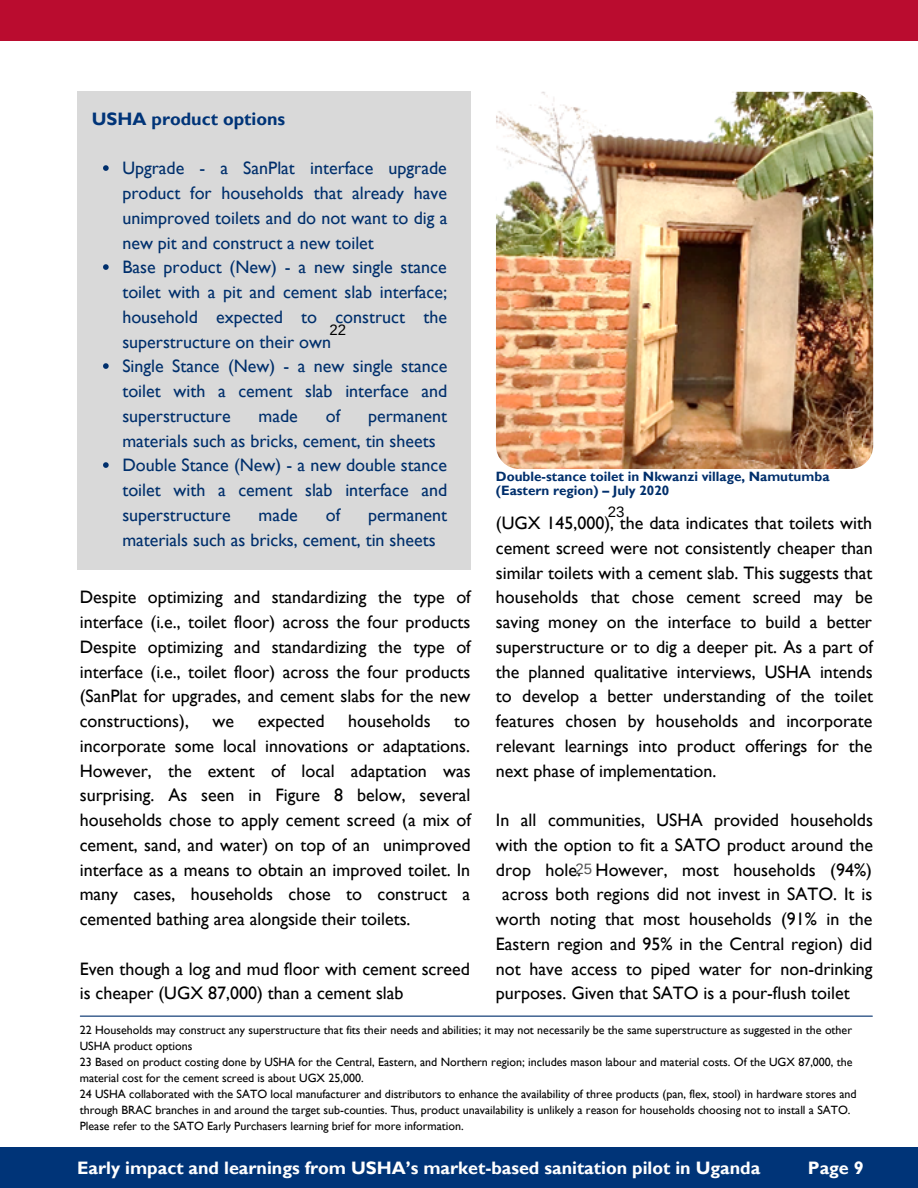
<style>
.page{position:relative;width:918px;height:1188px;background:#fff}
.page>*{position:absolute;margin:0;border:0;box-sizing:border-box;transform-origin:0 0}
.t1{font:18px/24.8px "Gill Sans";color:#000;text-align:justify}
.t2{font:18px/24.8px "Gill Sans";color:#002f6c;text-align:justify}
.t3{font:700 18px "Gill Sans";color:#fff}
.t4{font:700 18px "Gill Sans";color:#003478}
.t5{font:15px "Arimo";color:#000}
.t6{font:15px "Arimo";color:#545454}
.t7{font:700 13.5px/13.5px "Gill Sans";color:#002f6c}
.t8{font:12px/16px "Gill Sans";color:#000}
</style>
<div class="page">
<div style="left:0;top:1148px;width:918px;height:40px;background:#003478"></div>
<div style="left:77px;top:92px;width:394px;height:478px;background:#d9d9d9"></div>
<div style="left:0;top:0;width:918px;height:41px;background:#ba0c2f"></div>
<hr style="left:80px;top:1016px;width:792px;height:1px;background:#002f6c">
<img style="left:496px;top:92px;width:377px;height:377px;border-radius:23px">
<svg style="left:103px;top:165px;width:6px;height:6px"></svg>
<svg style="left:103px;top:264px;width:6px;height:6px"></svg>
<svg style="left:103px;top:363px;width:6px;height:6px"></svg>
<svg style="left:103px;top:462px;width:6px;height:6px"></svg>
<p class="t4" style="left:92px;top:108px;width:195px">USHA product options</p>
<p class="t2" style="left:122px;top:156px;width:327px">Upgrade - a SanPlat interface upgrade product for households that already have unimproved toilets and do not want to dig a new pit and construct a new toilet</p>
<p class="t2" style="left:122px;top:255px;width:326px">Base product (New) - a new single stance toilet with a pit and cement slab interface; household expected to construct the superstructure on their own</p>
<p class="t2" style="left:122px;top:354px;width:327px">Single Stance (New) - a new single stance toilet with a cement slab interface and superstructure</p>
<p class="t5" style="left:329px;top:321px;width:18px">22</p>
<p class="t2" style="left:259px;top:403px;width:41px">made</p>
<p class="t2" style="left:326px;top:403px;width:16px">of</p>
<p class="t2" style="left:122px;top:403px;width:326px;text-indent:246px">permanent materials such as bricks, cement, tin sheets</p>
<p class="t2" style="left:122px;top:453px;width:326px">Double Stance (New) - a new double stance toilet with a cement slab interface and superstructure</p>
<p class="t2" style="left:259px;top:502px;width:41px">made</p>
<p class="t2" style="left:326px;top:502px;width:16px">of</p>
<p class="t2" style="left:122px;top:502px;width:326px;text-indent:246px">permanent materials such as bricks, cement, tin sheets</p>
<p class="t1" style="left:80px;top:585px;width:393px">Despite optimizing and standardizing the type of interface (i.e., toilet floor) across the four products Despite optimizing and standardizing the type of interface (i.e., toilet floor) across the four products (SanPlat for upgrades, and cement slabs for the new constructions),</p>
<p class="t1" style="left:213px;top:709px;width:23px">we</p>
<p class="t1" style="left:258px;top:709px;width:68px">expected</p>
<p class="t1" style="left:348px;top:709px;width:84px">households</p>
<p class="t1" style="left:80px;top:709px;width:393px;text-indent:375px">to incorporate some local innovations or adaptations.<br>However, the extent of local adaptation was surprising. As seen in Figure 8 below, several households chose to apply cement screed (a mix of cement, sand, and water) on top of an unimproved interface as a means to obtain an improved toilet. In many cases, households chose to construct a cemented bathing area alongside their toilets.</p>
<p class="t1" style="left:80px;top:956px;width:392px">Even though a log and mud floor with cement screed is cheaper (UGX 87,000) than a cement slab</p>
<p class="t7" style="left:496px;top:470px;width:335px">Double-stance toilet in Nkwanzi village, Namutumba (Eastern region) – July 2020</p>
<p class="t5" style="left:608px;top:504px;width:18px">23</p>
<p class="t1" style="left:496px;top:511px;width:379px">(UGX 145,000), the data indicates that toilets with cement screed were not consistently cheaper than similar toilets with a cement slab. This suggests that households that chose cement screed may be saving money on the interface to build a better superstructure or to dig a deeper pit. As a part of the planned qualitative interviews, USHA intends to develop a better understanding of the toilet features chosen by households and incorporate relevant learnings into product offerings for the next phase of implementation.</p>
<p class="t1" style="left:496px;top:808px;width:379px">In all communities, USHA provided households</p>
<p class="t1" style="left:496px;top:832px;width:379px">with the option to fit a SATO product around the</p>
<p class="t1" style="left:496px;top:857px;width:378px">drop hole. However, most households (94%)</p>
<p class="t1" style="left:502px;top:882px;width:372px">across both regions did not invest in SATO. It is</p>
<p class="t1" style="left:496px;top:907px;width:378px">worth noting that most households (91% in the</p>
<p class="t1" style="left:496px;top:931px;width:378px">Eastern region and 95% in the Central region) did</p>
<p class="t1" style="left:496px;top:956px;width:378px">not have access to piped water for non-drinking</p>
<p class="t1" style="left:496px;top:981px;width:355px">purposes. Given that SATO is a pour-flush toilet</p>
<p class="t6" style="left:575px;top:860px;width:18px">25</p>
<p class="t8" style="left:80px;top:1022px;width:774px">22 Households may construct any superstructure that fits their needs and abilities; it may not necessarily be the same superstructure as suggested in the other<br>USHA product options</p>
<p class="t8" style="left:80px;top:1054px;width:774px">23 Based on product costing done by USHA for the Central, Eastern, and Northern region; includes mason labour and material costs. Of the UGX 87,000, the material cost for the cement screed is about UGX 25,000.</p>
<p class="t8" style="left:80px;top:1086px;width:778px">24 USHA collaborated with the SATO local manufacturer and distributors to enhance the availability of three products (pan, flex, stool) in hardware stores and through BRAC branches in and around the target sub-counties. Thus, product unavailability is unlikely a reason for households choosing not to install a SATO.<br>Please refer to the SATO Early Purchasers learning brief for more information.</p>
<p class="t3" style="left:77px;top:1158px;width:685px">Early impact and learnings from USHA’s market-based sanitation pilot in Uganda</p>
<p class="t3" style="left:808px;top:1158px;width:57px">Page 9</p>
</div>
